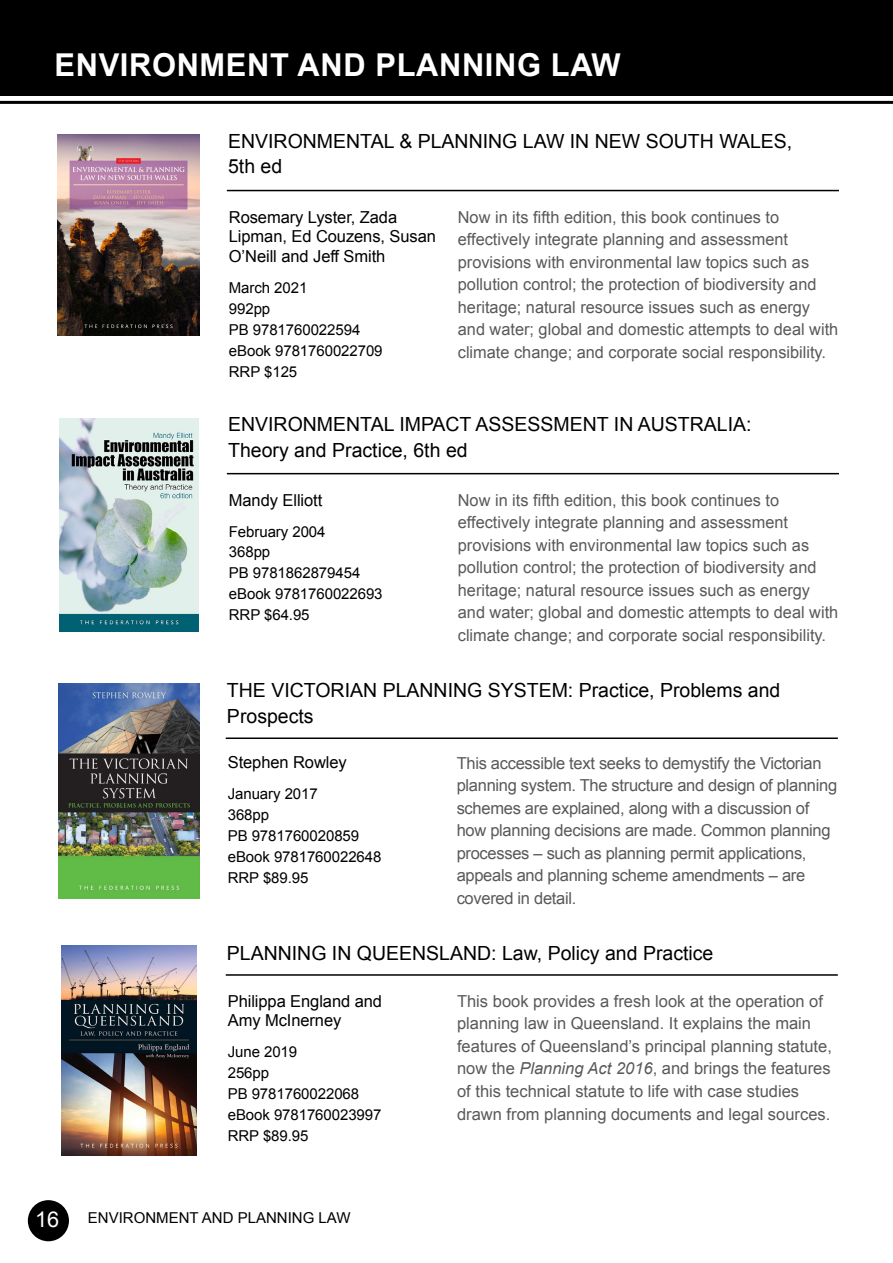
<style>
.page{position:relative;width:893px;height:1263px;background:#fff}
.page>*{position:absolute;margin:0;border:0;box-sizing:border-box;transform-origin:0 0}
.t1{font:700 31.5px "Arial";letter-spacing:.02em;color:#fff}
.t2{font:21.75px "Arial";color:#fff}
.t3{font:19.5px/25.5px "Arial";color:#000}
.t4{font:16.5px/22.5px "Arial";color:#58595b}
.t5{font:16.5px/22.5px "Arial";letter-spacing:-.02em;color:#58595b}
.t6{font:16.5px/19.8px "Arial";letter-spacing:-.005em;color:#000}
.t7{font:15px/20.9px "Arial";letter-spacing:-.005em;color:#000}
.s1{font-style:italic}
</style>
<div class="page">
<div style="left:28px;top:1200px;width:41px;height:41px;background:#000;border-radius:50%"></div>
<hr style="left:0;top:101px;width:893px;height:3px;background:#000">
<div style="left:0;top:0;width:893px;height:95px;background:#000"></div>
<hr style="left:227px;top:190px;width:612px;height:1px;background:#000">
<img style="left:58px;top:135px;width:142px;height:200px">
<hr style="left:227px;top:473px;width:612px;height:1px;background:#000">
<img style="left:59px;top:419px;width:139px;height:213px">
<hr style="left:226px;top:737px;width:612px;height:2px;background:#000">
<img style="left:59px;top:683px;width:140px;height:215px">
<img style="left:61px;top:945px;width:135px;height:210px">
<hr style="left:226px;top:974px;width:612px;height:2px;background:#000">
<h1 class="t1" style="left:55px;top:44px;width:568px">ENVIRONMENT AND PLANNING LAW</h1>
<p class="t3" style="left:228px;top:129px;width:566px">ENVIRONMENTAL &amp; PLANNING LAW IN NEW SOUTH WALES,<br>5th ed</p>
<p class="t4" style="left:458px;top:206px;width:382px">Now in its fifth edition, this book continues to effectively integrate planning and assessment provisions with environmental law topics such as pollution control; the protection of biodiversity and heritage; natural resource issues such as energy and water; global and domestic attempts to deal with climate change; and corporate social responsibility.</p>
<p class="t6" style="left:229px;top:207px;width:209px">Rosemary Lyster, Zada<br>Lipman, Ed Couzens, Susan<br>O’Neill and Jeff Smith</p>
<p class="t7" style="left:229px;top:277px;width:155px">March 2021<br>992pp<br>PB 9781760022594 eBook 9781760022709<br>RRP $125</p>
<p class="t3" style="left:228px;top:412px;width:525px">ENVIRONMENTAL IMPACT ASSESSMENT IN AUSTRALIA:<br>Theory and Practice, 6th ed</p>
<p class="t4" style="left:458px;top:489px;width:382px">Now in its fifth edition, this book continues to effectively integrate planning and assessment provisions with environmental law topics such as pollution control; the protection of biodiversity and heritage; natural resource issues such as energy and water; global and domestic attempts to deal with climate change; and corporate social responsibility.</p>
<p class="t6" style="left:229px;top:490px;width:95px">Mandy Elliott</p>
<p class="t7" style="left:229px;top:521px;width:155px">February 2004<br>368pp<br>PB 9781862879454 eBook 9781760022693<br>RRP $64.95</p>
<p class="t3" style="left:227px;top:678px;width:555px">THE VICTORIAN PLANNING SYSTEM: Practice, Problems and<br>Prospects</p>
<p class="t5" style="left:457px;top:752px;width:382px">This accessible text seeks to demystify the Victorian planning system. The structure and design of planning schemes are explained, along with a discussion of how planning decisions are made. Common planning processes – such as planning permit applications, appeals and planning scheme amendments – are covered in detail.</p>
<p class="t6" style="left:228px;top:753px;width:121px">Stephen Rowley</p>
<p class="t7" style="left:228px;top:784px;width:155px">January 2017<br>368pp<br>PB 9781760020859 eBook 9781760022648<br>RRP $89.95</p>
<p class="t3" style="left:227px;top:940px;width:488px">PLANNING IN QUEENSLAND: Law, Policy and Practice</p>
<p class="t4" style="left:457px;top:990px;width:376px">This book provides a fresh look at the operation of planning law in Queensland. It explains the main features of Queensland’s principal planning statute, now the <span class="s1">Planning Act 2016</span>, and brings the features of this technical statute to life with case studies drawn from planning documents and legal sources.</p>
<p class="t6" style="left:228px;top:991px;width:156px">Philippa England and<br>Amy McInerney</p>
<p class="t7" style="left:228px;top:1042px;width:155px">June 2019<br>256pp<br>PB 9781760022068 eBook 9781760023997<br>RRP $89.95</p>
<h2 class="t2" style="left:35px;top:1205px;width:26px">16</h2>
<p class="t7" style="left:88px;top:1207px;width:264px">ENVIRONMENT AND PLANNING LAW</p>
</div>
